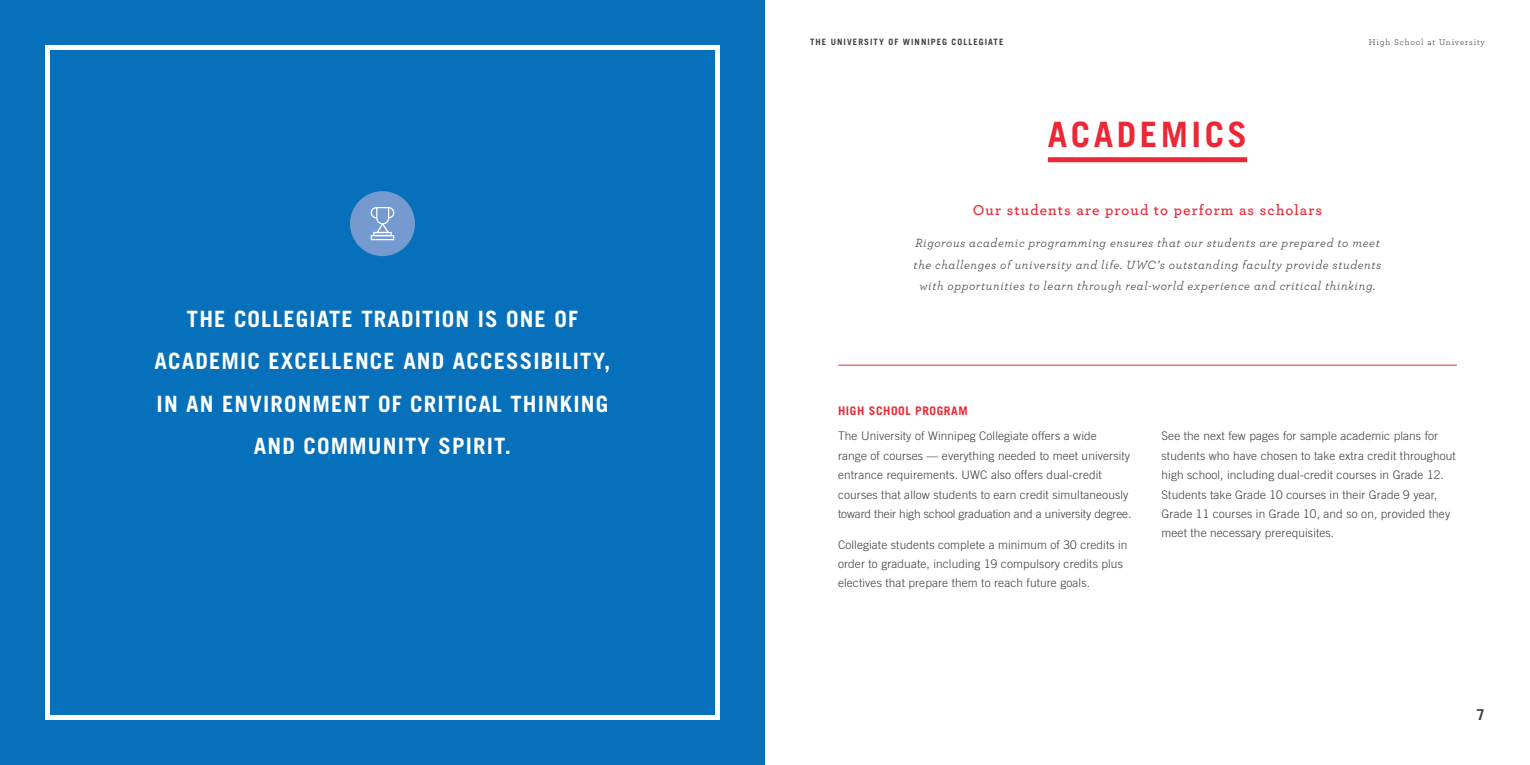
<style>
.page{position:relative;width:1530px;height:765px;background:#fff}
.page>*{position:absolute;margin:0;border:0;box-sizing:border-box;transform-origin:0 0}
.t1{font:700 35px "Trade Gothic LT Std";letter-spacing:.1em;color:#ed2736}
.t2{font:700 22.5px/42.5px "Trade Gothic LT Std";letter-spacing:.05em;color:#fff;text-align:center}
.t3{font:600 15px "Archer";letter-spacing:.075em;color:#ed2736}
.t4{font:700 15px "Trade Gothic LT Std";color:#3e3e3f}
.t5{font:italic 12.5px/21.2px "Archer";letter-spacing:.05em;color:#3e3e3f;text-align:center}
.t6{font:300 11.88px/19.4px "Trade Gothic LT Std";letter-spacing:.01em;color:#3e3e3f}
.t7{font:700 11.88px "Trade Gothic LT Std";letter-spacing:.05em;color:#ed2736}
.t8{font:700 8.75px "Trade Gothic LT Std";letter-spacing:.12em;color:#3e3e3f}
.t9{font:8.75px "Archer";letter-spacing:.1em;color:#3e3e3f}
</style>
<div class="page">
<div style="left:0;top:0;width:765px;height:765px;background:#0770ba"></div>
<div style="left:45px;top:45px;width:675px;height:675px;border:5px solid #fff"></div>
<div style="left:350px;top:191px;width:65px;height:65px;background:#759ad0;border-radius:50%"></div>
<svg style="left:370px;top:207px;width:25px;height:34px"></svg>
<hr style="left:838px;top:365px;width:619px;height:1px;background:#ed2736">
<div style="left:1048px;top:157px;width:199px;height:5px;background:#ed2736"></div>
<h2 class="t2" style="left:155px;top:297px;width:457px">THE COLLEGIATE TRADITION IS ONE OF ACADEMIC EXCELLENCE AND ACCESSIBILITY, IN AN ENVIRONMENT OF CRITICAL THINKING AND COMMUNITY SPIRIT.</h2>
<p class="t8" style="left:810px;top:36px;width:195px">THE UNIVERSITY OF WINNIPEG COLLEGIATE</p>
<h1 class="t1" style="left:1048px;top:113px;width:201px">ACADEMICS</h1>
<p class="t9" style="left:1369px;top:36px;width:118px">High School at University</p>
<p class="t3" style="left:973px;top:199px;width:351px">Our students are proud to perform as scholars</p>
<p class="t5" style="left:914px;top:232px;width:469px">Rigorous academic programming ensures that our students are prepared to meet the challenges of university and life. UWC’s outstanding faculty provide students with opportunities to learn through real-world experience and critical thinking.</p>
<p class="t7" style="left:838px;top:404px;width:131px">HIGH SCHOOL PROGRAM</p>
<p class="t6" style="left:838px;top:426px;width:295px">The University of Winnipeg Collegiate offers a wide<br>range of courses — everything needed to meet university entrance requirements. UWC also offers dual-credit courses that allow students to earn credit simultaneously toward their high school graduation and a university degree.</p>
<p class="t6" style="left:838px;top:535px;width:291px">Collegiate students complete a minimum of 30 credits in order to graduate, including 19 compulsory credits plus electives that prepare them to reach future goals.</p>
<p class="t6" style="left:1162px;top:426px;width:296px">See the next few pages for sample academic plans for students who have chosen to take extra credit throughout high school, including dual-credit courses in Grade 12.<br>Students take Grade 10 courses in their Grade 9 year, Grade 11 courses in Grade 10, and so on, provided they meet the necessary prerequisites.</p>
<p class="t4" style="left:1477px;top:706px;width:10px">7</p>
</div>
